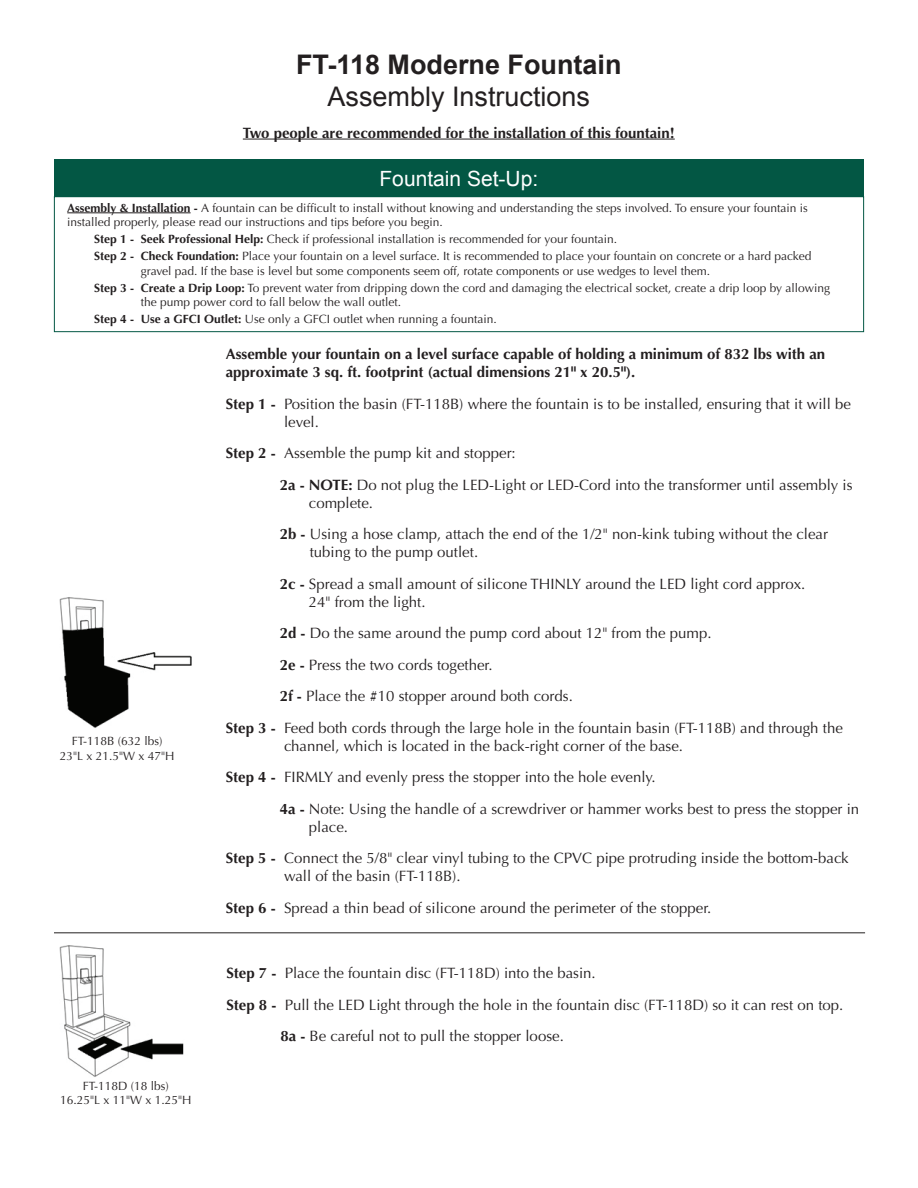
<style>
.page{position:relative;width:918px;height:1188px;background:#fff}
.page>*{position:absolute;margin:0;border:0;box-sizing:border-box;transform-origin:0 0}
.t1{font:700 27px "Arial";color:#231f20}
.t2{font:27px "Arial";color:#231f20}
.t3{font:21px "Arial";color:#fff}
.t4{font:15px/31.5px "Optima";color:#231f20}
.t5{font:700 15px/18px "Optima";color:#231f20}
.t6{font:12px/14.4px "Optima";color:#231f20}
.s1{font-weight:700}
</style>
<div class="page">
<img style="left:59px;top:597px;width:133px;height:131px">
<hr style="left:243px;top:139px;width:432px;height:1px;background:#231f20">
<hr style="left:54px;top:933px;width:811px;height:1px;background:#231f20">
<div style="left:54px;top:159px;width:810px;height:37px;background:#035744"></div>
<hr style="left:67px;top:213px;width:124px;height:1px;background:#231f20">
<div style="left:54px;top:196px;width:810px;height:136px;border:1px solid #035744"></div>
<img style="left:59px;top:945px;width:125px;height:132px">
<h1 class="t1" style="left:296px;top:46px;width:327px">FT-118 Moderne Fountain</h1>
<h1 class="t2" style="left:328px;top:79px;width:264px">Assembly Instructions</h1>
<p class="t5" style="left:243px;top:124px;width:433px">Two people are recommended for the installation of this fountain!</p>
<h2 class="t3" style="left:379px;top:165px;width:160px">Fountain Set-Up:</h2>
<p class="t6" style="left:67px;top:201px;width:742px"><span class="s1">Assembly &amp; Installation -</span> A fountain can be difficult to install without knowing and understanding the steps involved. To ensure your fountain is installed properly, please read our instructions and tips before you begin.</p>
<p class="t6" style="left:94px;top:231px;width:719px;line-height:17.1px"><span class="s1">Step 1 - Seek Professional Help:</span> Check if professional installation is recommended for your fountain.<br><span class="s1">Step 2 - Check Foundation:</span> Place your fountain on a level surface. It is recommended to place your fountain on concrete or a hard packed</p>
<p class="t6" style="left:94px;top:262px;width:737px;line-height:17.1px;text-indent:47px">gravel pad. If the base is level but some components seem off, rotate components or use wedges to level them.<br><span class="s1">Step 3 - Create a Drip Loop:</span> To prevent water from dripping down the cord and damaging the electrical socket, create a drip loop by allowing</p>
<p class="t6" style="left:94px;top:294px;width:404px;line-height:17.1px;text-indent:47px">the pump power cord to fall below the wall outlet.<br><span class="s1">Step 4 - Use a GFCI Outlet:</span> Use only a GFCI outlet when running a fountain.</p>
<p class="t6" style="left:60px;top:734px;width:116px;text-align:center">FT-118B (632 lbs)<br>23"L x 21.5"W x 47"H</p>
<p class="t6" style="left:60px;top:1079px;width:133px;text-align:center">FT-118D (18 lbs)<br>16.25"L x 11"W x 1.25"H</p>
<p class="t5" style="left:226px;top:345px;width:601px">Assemble your fountain on a level surface capable of holding a minimum of 832 lbs with an approximate 3 sq. ft. footprint (actual dimensions 21" x 20.5").</p>
<p class="t4" style="left:284px;top:395px;width:568px;line-height:18px;text-indent:-58px"><span class="s1">Step 1 -</span> Position the basin (FT-118B) where the fountain is to be installed, ensuring that it will be level.</p>
<p class="t4" style="left:280px;top:437px;width:574px;text-indent:-54px"><span class="s1">Step 2 -</span> Assemble the pump kit and stopper:<br><span class="s1">2a - NOTE:</span> Do not plug the LED-Light or LED-Cord into the transformer until assembly is</p>
<p class="t4" style="left:280px;top:487px;width:550px;text-indent:29px">complete.<br><span class="s1">2b -</span> Using a hose clamp, attach the end of the 1/2" non-kink tubing without the clear</p>
<p class="t4" style="left:280px;top:536px;width:527px;text-indent:30px">tubing to the pump outlet.<br><span class="s1">2c -</span> Spread a small amount of silicone THINLY around the LED light cord approx.</p>
<p class="t4" style="left:309px;top:586px;width:118px">24" from the light.</p>
<p class="t4" style="left:280px;top:617px;width:433px"><span class="s1">2d -</span> Do the same around the pump cord about 12" from the pump.</p>
<p class="t4" style="left:280px;top:649px;width:214px"><span class="s1">2e -</span> Press the two cords together.</p>
<p class="t4" style="left:280px;top:680px;width:295px"><span class="s1">2f -</span> Place the #10 stopper around both cords.</p>
<p class="t4" style="left:226px;top:712px;width:619px"><span class="s1">Step 3 -</span> Feed both cords through the large hole in the fountain basin (FT-118B) and through the</p>
<p class="t4" style="left:226px;top:730px;width:459px;text-indent:58px">channel, which is located in the back-right corner of the base.<br><span class="s1">Step 4 -</span> FIRMLY and evenly press the stopper into the hole evenly.</p>
<p class="t4" style="left:309px;top:800px;width:552px;line-height:18px;text-indent:-29px"><span class="s1">4a -</span> Note: Using the handle of a screwdriver or hammer works best to press the stopper in place.</p>
<p class="t4" style="left:284px;top:849px;width:566px;line-height:18px;text-indent:-58px"><span class="s1">Step 5 -</span> Connect the 5/8" clear vinyl tubing to the CPVC pipe protruding inside the bottom-back wall of the basin (FT-118B).</p>
<p class="t4" style="left:226px;top:892px;width:487px"><span class="s1">Step 6 -</span> Spread a thin bead of silicone around the perimeter of the stopper.</p>
<p class="t4" style="left:226px;top:958px;width:371px"><span class="s1">Step 7 -</span> Place the fountain disc (FT-118D) into the basin.</p>
<p class="t4" style="left:226px;top:989px;width:618px"><span class="s1">Step 8 -</span> Pull the LED Light through the hole in the fountain disc (FT-118D) so it can rest on top.</p>
<p class="t4" style="left:280px;top:1021px;width:285px"><span class="s1">8a -</span> Be careful not to pull the stopper loose.</p>
</div>
